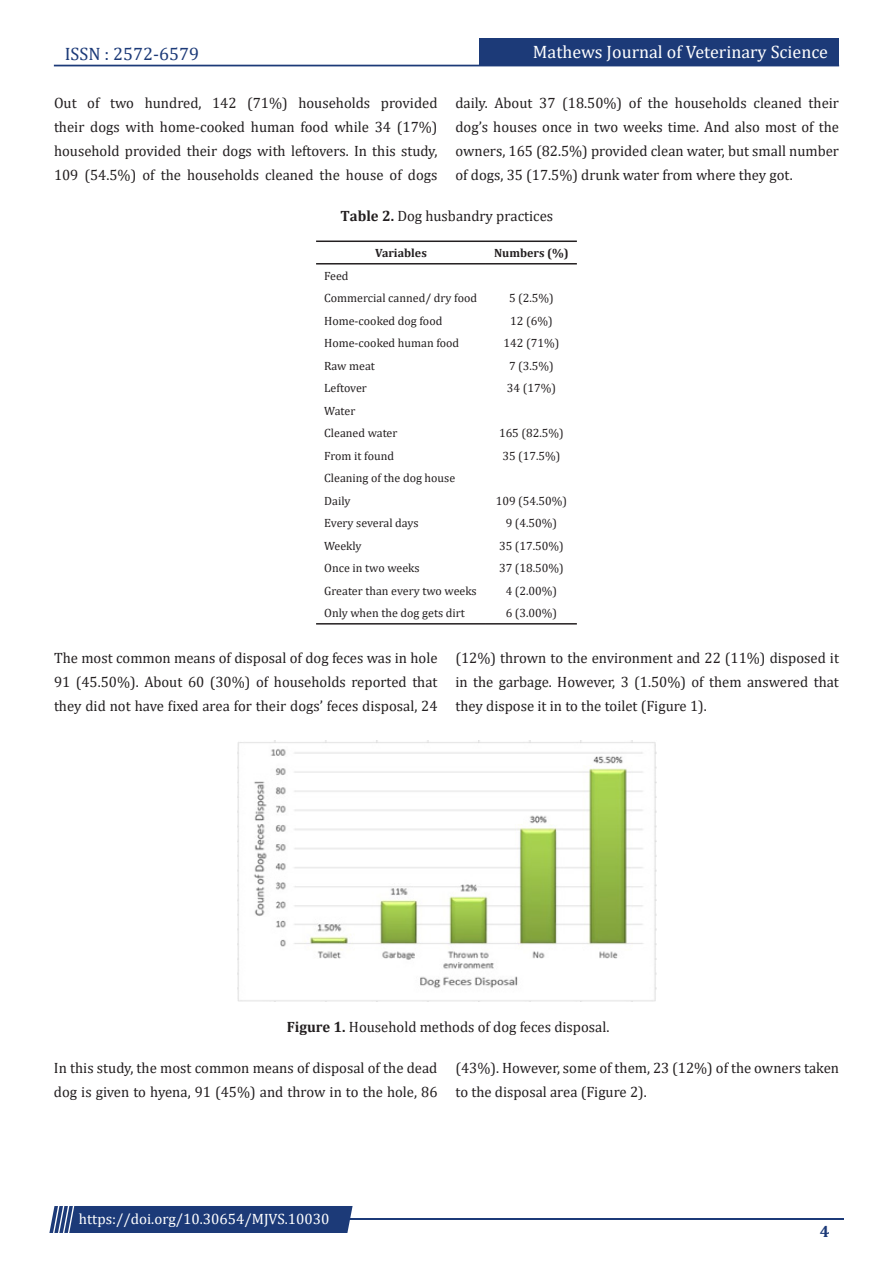
<style>
.page{position:relative;width:893px;height:1263px;background:#fff}
.page>*{position:absolute;margin:0;border:0;box-sizing:border-box;transform-origin:0 0}
.t1{font:18px "Cambria";color:#fff}
.t2{font:18px "Cambria";color:#1c3a78}
.t3{font:700 16.5px "Cambria";color:#1c3a78}
.t4{font:15px/24px "Cambria";color:#231f20;text-align:justify}
.t5{font:15px "Cambria";color:#fff}
.t6{font:12px "Cambria";color:#231f20}
.t7{font:700 12px "Cambria";color:#231f20}
.s1{font-weight:700}
</style>
<div class="page">
<div style="left:54px;top:65px;width:785px;height:1px;border:1px solid #1c3a78"></div>
<div style="left:479px;top:39px;width:360px;height:27px;background:#1c3a78"></div>
<hr style="left:310px;top:1219px;width:534px;height:1px;background:#1c3a78">
<div style="left:49px;top:1206px;width:304px;height:27px;background:#1c3a78"></div>
<hr style="left:316px;top:623px;width:170px;height:1px;background:#231f20">
<hr style="left:486px;top:623px;width:91px;height:1px;background:#231f20">
<hr style="left:316px;top:240px;width:170px;height:2px;background:#231f20">
<hr style="left:486px;top:240px;width:91px;height:2px;background:#231f20">
<hr style="left:316px;top:263px;width:170px;height:1px;background:#231f20">
<hr style="left:486px;top:263px;width:91px;height:1px;background:#231f20">
<img style="left:237px;top:740px;width:419px;height:261px">
<p class="t2" style="left:65px;top:43px;width:136px">ISSN : 2572-6579</p>
<p class="t1" style="left:533px;top:41px;width:297px">Mathews Journal of Veterinary Science</p>
<p class="t4" style="left:54px;top:90px;width:385px">Out of two hundred, 142 (71%) households provided their dogs with home-cooked human food while 34 (17%) household provided their dogs with leftovers. In this study, 109 (54.5%) of the households cleaned the house of dogs</p>
<p class="t4" style="left:455px;top:90px;width:385px">daily. About 37 (18.50%) of the households cleaned their dog’s houses once in two weeks time. And also most of the owners, 165 (82.5%) provided clean water, but small number of dogs, 35 (17.5%) drunk water from where they got.</p>
<p class="t4" style="left:340px;top:203px;width:214px"><span class="s1">Table 2.</span> Dog husbandry practices</p>
<p class="t7" style="left:375px;top:245px;width:53px">Variables</p>
<p class="t7" style="left:494px;top:245px;width:76px">Numbers (%)</p>
<p class="t6" style="left:324px;top:269px;width:26px">Feed</p>
<p class="t6" style="left:324px;top:291px;width:154px">Commercial canned/ dry food</p>
<p class="t6" style="left:509px;top:291px;width:46px">5 (2.5%)</p>
<p class="t6" style="left:324px;top:314px;width:120px">Home-cooked dog food</p>
<p class="t6" style="left:510px;top:314px;width:44px">12 (6%)</p>
<p class="t6" style="left:324px;top:336px;width:137px">Home-cooked human food</p>
<p class="t6" style="left:504px;top:336px;width:57px">142 (71%)</p>
<p class="t6" style="left:324px;top:359px;width:52px">Raw meat</p>
<p class="t6" style="left:509px;top:359px;width:46px">7 (3.5%)</p>
<p class="t6" style="left:324px;top:381px;width:44px">Leftover</p>
<p class="t6" style="left:507px;top:381px;width:51px">34 (17%)</p>
<p class="t6" style="left:324px;top:404px;width:33px">Water</p>
<p class="t6" style="left:324px;top:426px;width:75px">Cleaned water</p>
<p class="t6" style="left:499px;top:426px;width:66px">165 (82.5%)</p>
<p class="t6" style="left:324px;top:449px;width:71px">From it found</p>
<p class="t6" style="left:502px;top:449px;width:60px">35 (17.5%)</p>
<p class="t6" style="left:324px;top:471px;width:133px">Cleaning of the dog house</p>
<p class="t6" style="left:324px;top:494px;width:28px">Daily</p>
<p class="t6" style="left:496px;top:494px;width:73px">109 (54.50%)</p>
<p class="t6" style="left:324px;top:516px;width:96px">Every several days</p>
<p class="t6" style="left:506px;top:516px;width:53px">9 (4.50%)</p>
<p class="t6" style="left:324px;top:539px;width:39px">Weekly</p>
<p class="t6" style="left:499px;top:539px;width:66px">35 (17.50%)</p>
<p class="t6" style="left:324px;top:561px;width:97px">Once in two weeks</p>
<p class="t6" style="left:499px;top:561px;width:66px">37 (18.50%)</p>
<p class="t6" style="left:324px;top:584px;width:154px">Greater than every two weeks</p>
<p class="t6" style="left:506px;top:584px;width:53px">4 (2.00%)</p>
<p class="t6" style="left:324px;top:606px;width:142px">Only when the dog gets dirt</p>
<p class="t6" style="left:506px;top:606px;width:53px">6 (3.00%)</p>
<p class="t4" style="left:54px;top:646px;width:385px">The most common means of disposal of dog feces was in hole 91 (45.50%). About 60 (30%) of households reported that they did not have fixed area for their dogs’ feces disposal, 24</p>
<p class="t4" style="left:455px;top:646px;width:385px">(12%) thrown to the environment and 22 (11%) disposed it in the garbage. However, 3 (1.50%) of them answered that they dispose it in to the toilet (Figure 1).</p>
<p class="t4" style="left:287px;top:1015px;width:324px"><span class="s1">Figure 1.</span> Household methods of dog feces disposal.</p>
<p class="t4" style="left:54px;top:1055px;width:385px">In this study, the most common means of disposal of the dead dog is given to hyena, 91 (45%) and throw in to the hole, 86</p>
<p class="t4" style="left:455px;top:1055px;width:385px">(43%). However, some of them, 23 (12%) of the owners taken to the disposal area (Figure 2).</p>
<p class="t5" style="left:79px;top:1210px;width:252px">https://doi.org/10.30654/MJVS.10030</p>
<p class="t3" style="left:820px;top:1220px;width:11px">4</p>
</div>
